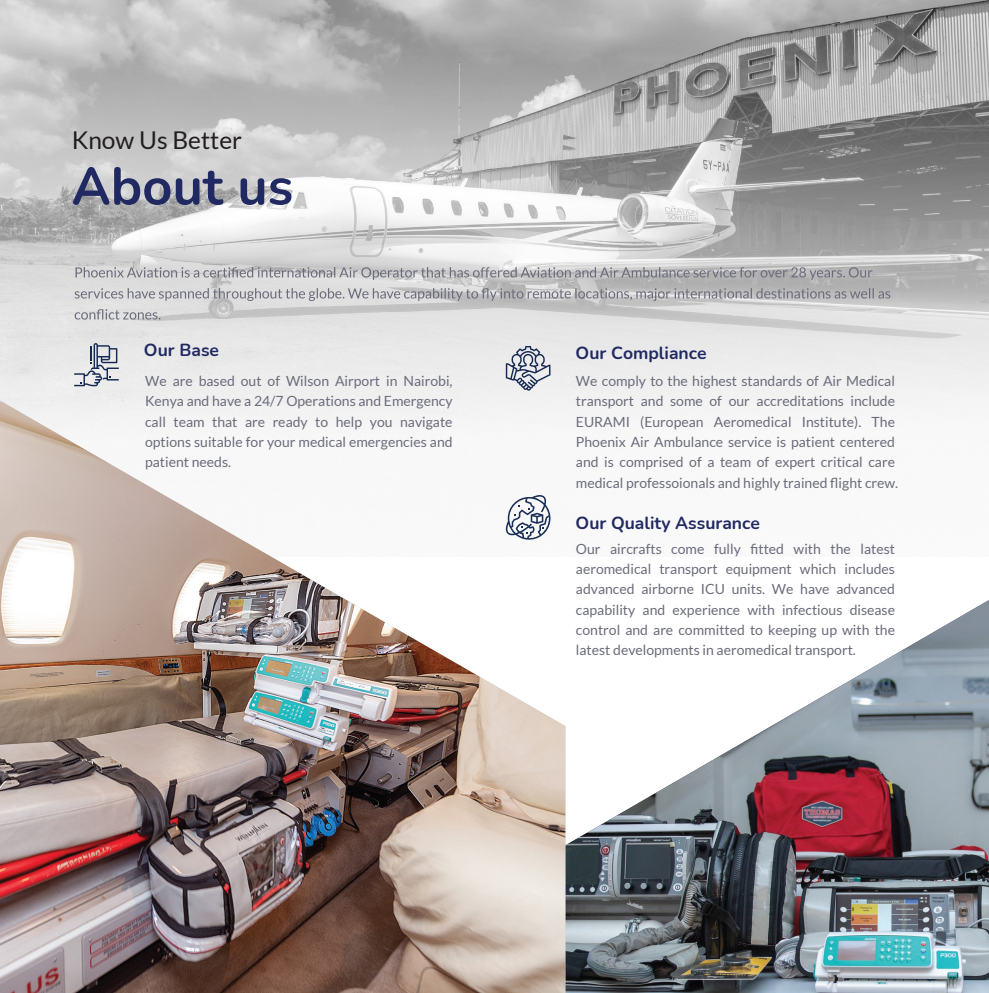
<style>
.page{position:relative;width:989px;height:993px;background:#fff}
.page>*{position:absolute;margin:0;border:0;box-sizing:border-box;transform-origin:0 0}
.t1{font:700 52.5px "Nunito";color:#212962}
.t2{font:24.5px "Lato";color:#231f20}
.t3{font:700 17.5px "Nunito";color:#212962}
.t4{font:14px/20.3px "Lato";color:#6a6c7a;text-align:justify}
</style>
<div class="page">
<img style="left:0;top:0;width:988px;height:521px">
<img style="left:565px;top:600px;width:424px;height:392px">
<img style="left:0;top:402px;width:565px;height:590px">
<svg style="left:506px;top:346px;width:44px;height:44px;background:#b1b6c2"></svg>
<svg style="left:74px;top:343px;width:45px;height:43px;background:#b9bec7"></svg>
<svg style="left:76px;top:267px;width:796px;height:13px;background:#b5b5b8"></svg>
<svg style="left:75px;top:288px;width:815px;height:13px;background:#b9babc"></svg>
<svg style="left:75px;top:309px;width:85px;height:10px"></svg>
<h2 class="t2" style="left:72px;top:126px;width:172px">Know Us Better</h2>
<h1 class="t1" style="left:72px;top:149px;width:223px">About us</h1>
<p class="t3" style="left:144px;top:337px;width:77px">Our Base</p>
<p class="t3" style="left:576px;top:340px;width:132px">Our Compliance</p>
<p class="t4" style="left:145px;top:371px;width:309px">We are based out of Wilson Airport in Nairobi, Kenya and have a 24/7 Operations and Emergency call team that are ready to help you navigate options suitable for your medical emergencies and patient needs.</p>
<p class="t4" style="left:576px;top:371px;width:324px;text-align:left">We comply to the highest standards of Air Medical transport and some of our accreditations include EURAMI (European Aeromedical Institute). The Phoenix Air Ambulance service is patient centered and is comprised of a team of expert critical care medical professoionals and highly trained flight crew.</p>
<p class="t3" style="left:576px;top:510px;width:186px">Our Quality Assurance</p>
<p class="t4" style="left:576px;top:538px;width:321px">Our aircrafts come fully fitted with the latest aeromedical transport equipment which includes advanced airborne ICU units. We have advanced capability and experience with infectious disease control and are committed to keeping up with the latest developments in aeromedical transport.</p>
</div>
